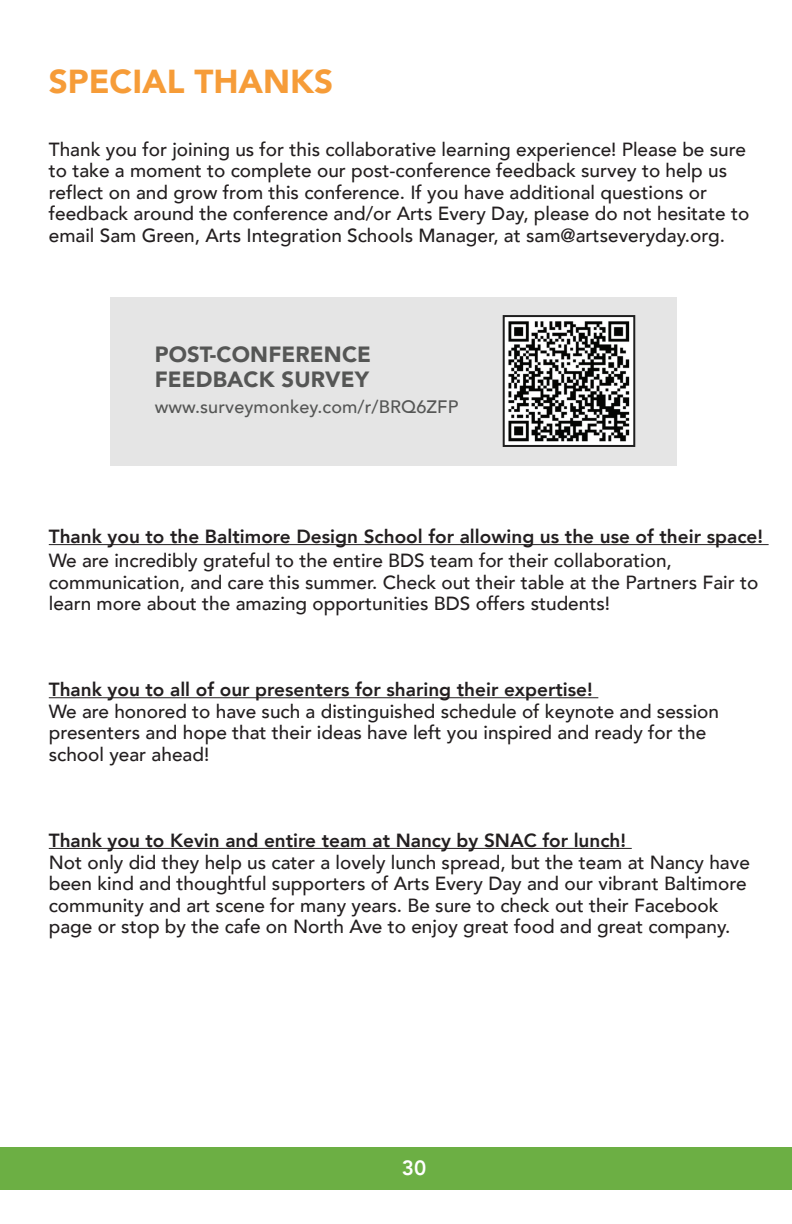
<style>
.page{position:relative;width:792px;height:1224px;background:#fff}
.page>*{position:absolute;margin:0;border:0;box-sizing:border-box;transform-origin:0 0}
.t1{font:900 33.2px "Avenir";color:rgb(245 145 34/.9)}
.t2{font:900 22px/25.4px "Avenir";letter-spacing:.005em;color:#555655}
.t3{font:800 20.6px "Avenir";color:#fff}
.t4{font:500 19px/21.6px "Avenir";color:#231f20}
.t5{font:800 19px "Avenir";color:#231f20}
.t6{font:500 18px "Avenir";letter-spacing:.005em;color:#555655}
</style>
<div class="page">
<div style="left:111px;top:297px;width:566px;height:169px;background:#e5e5e5"></div>
<div style="left:503px;top:315px;width:132px;height:132px;background:#fff;border:2px solid #1f1f1f"></div>
<div style="left:0;top:1147px;width:792px;height:42px;background:#6caf44"></div>
<hr style="left:49px;top:544px;width:720px;height:1px;background:#231f20">
<hr style="left:49px;top:697px;width:549px;height:1px;background:#231f20">
<hr style="left:49px;top:848px;width:583px;height:1px;background:#231f20">
<img style="left:508px;top:321px;width:122px;height:121px">
<h1 class="t1" style="left:49px;top:53px;width:286px">SPECIAL THANKS</h1>
<p class="t4" style="left:49px;top:137px;width:702px">Thank you for joining us for this collaborative learning experience! Please be sure to take a moment to complete our post-conference feedback survey to help us reflect on and grow from this conference. If you have additional questions or feedback around the conference and/or Arts Every Day, please do not hesitate to email Sam Green, Arts Integration Schools Manager, at sam@artseveryday.org.</p>
<p class="t2" style="left:155px;top:341px;width:218px">POST-CONFERENCE<br>FEEDBACK SURVEY</p>
<p class="t6" style="left:155px;top:391px;width:305px">www.surveymonkey.com/r/BRQ6ZFP</p>
<p class="t5" style="left:49px;top:522px;width:716px">Thank you to the Baltimore Design School for allowing us the use of their space!</p>
<p class="t4" style="left:49px;top:549px;width:711px">We are incredibly grateful to the entire BDS team for their collaboration, communication, and care this summer. Check out their table at the Partners Fair to learn more about the amazing opportunities BDS offers students!</p>
<p class="t5" style="left:49px;top:675px;width:545px">Thank you to all of our presenters for sharing their expertise!</p>
<p class="t4" style="left:49px;top:699px;width:672px">We are honored to have such a distinguished schedule of keynote and session presenters and hope that their ideas have left you inspired and ready for the school year ahead!</p>
<p class="t5" style="left:49px;top:826px;width:579px">Thank you to Kevin and entire team at Nancy by SNAC for lunch!</p>
<p class="t4" style="left:49px;top:850px;width:703px">Not only did they help us cater a lovely lunch spread, but the team at Nancy have been kind and thoughtful supporters of Arts Every Day and our vibrant Baltimore community and art scene for many years. Be sure to check out their Facebook page or stop by the cafe on North Ave to enjoy great food and great company.</p>
<p class="t3" style="left:402px;top:1152px;width:26px">30</p>
</div>
